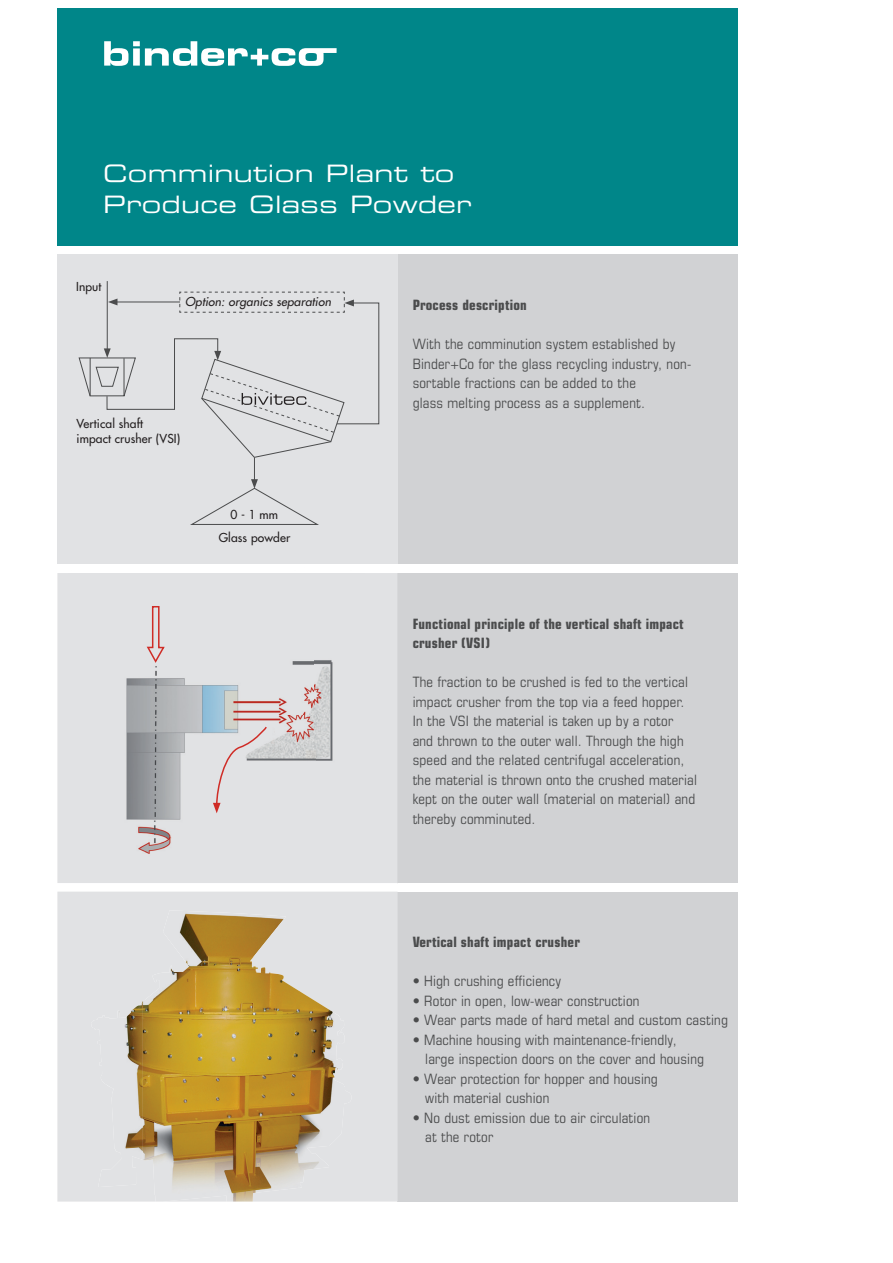
<style>
.page{position:relative;width:893px;height:1263px;background:#fff}
.page>*{position:absolute;margin:0;border:0;box-sizing:border-box;transform-origin:0 0}
.t1{font:24px/31.5px "Eurostile Extended Two";letter-spacing:.015em;color:#fff}
.t2{font:condensed 14.25px/19.5px "Eurostile";letter-spacing:.015em;color:#4b4c4d}
.t3{font:700 condensed 14.25px/19.5px "Eurostile";letter-spacing:.015em;color:#4b4c4d}
.t4{font:12px/14.4px "Futura";letter-spacing:.01em;color:#231f20}
.t5{font:italic 12px "Futura";letter-spacing:.01em;color:#231f20}
</style>
<div class="page">
<div style="left:57px;top:8px;width:681px;height:238px;background:#008689"></div>
<svg style="left:104px;top:41px;width:233px;height:25px"></svg>
<div style="left:398px;top:254px;width:340px;height:310px;background:#d1d2d4"></div>
<div style="left:57px;top:254px;width:341px;height:310px;background:#e1e2e4"></div>
<div style="left:398px;top:573px;width:340px;height:310px;background:#d1d2d4"></div>
<div style="left:57px;top:573px;width:341px;height:310px;background:#e1e2e4"></div>
<div style="left:398px;top:892px;width:340px;height:309px;background:#d1d2d4"></div>
<div style="left:57px;top:892px;width:341px;height:309px;background:#e1e2e4"></div>
<img style="left:68px;top:573px;width:296px;height:285px">
<img style="left:156px;top:1201px;width:97px;height:1px">
<img style="left:142px;top:910px;width:158px;height:291px">
<img style="left:91px;top:1001px;width:52px;height:186px">
<img style="left:300px;top:991px;width:52px;height:197px">
<hr style="left:107px;top:281px;width:1px;height:70px;background:#4b4c4d">
<svg style="left:78px;top:291px;width:302px;height:234px"></svg>
<svg style="left:145px;top:605px;width:21px;height:58px"></svg>
<svg style="left:213px;top:726px;width:55px;height:87px;background:#dcd7d9"></svg>
<h1 class="t1" style="left:103px;top:157px;width:370px">Comminution Plant to<br>Produce Glass Powder</h1>
<p class="t4" style="left:76px;top:279px;width:27px">Input</p>
<p class="t5" style="left:185px;top:294px;width:147px">Option: organics separation</p>
<p class="t4" style="left:77px;top:417px;width:105px">Vertical shaft impact crusher (VSI)</p>
<p class="t4" style="left:219px;top:503px;width:73px;line-height:23px;text-align:center">0 - 1 mm<br>Glass powder</p>
<p class="t3" style="left:413px;top:295px;width:116px">Process description</p>
<p class="t2" style="left:413px;top:334px;width:280px">With the comminution system established by Binder+Co for the glass recycling industry, non&shy;sortable fractions can be added to the<br>glass melting process as a supplement.</p>
<p class="t3" style="left:413px;top:614px;width:273px">Functional principle of the vertical shaft impact crusher (VSI)</p>
<p class="t2" style="left:413px;top:672px;width:286px">The fraction to be crushed is fed to the vertical impact crusher from the top via a feed hopper.<br>In the VSI the material is taken up by a rotor and thrown to the outer wall. Through the high speed and the related centrifugal acceleration, the material is thrown onto the crushed material kept on the outer wall (material on material) and thereby comminuted.</p>
<p class="t3" style="left:413px;top:932px;width:169px">Vertical shaft impact crusher</p>
<p class="t2" style="left:413px;top:971px;width:150px">• High crushing efficiency</p>
<p class="t2" style="left:413px;top:990px;width:228px">• Rotor in open, low-wear construction</p>
<p class="t2" style="left:413px;top:1010px;width:317px">• Wear parts made of hard metal and custom casting</p>
<p class="t2" style="left:425px;top:1029px;width:280px;text-indent:-13px">• Machine housing with maintenance-friendly, large inspection doors on the cover and housing</p>
<p class="t2" style="left:425px;top:1068px;width:234px;text-indent:-13px">• Wear protection for hopper and housing with material cushion</p>
<p class="t2" style="left:425px;top:1107px;width:226px;text-indent:-13px">• No dust emission due to air circulation at the rotor</p>
</div>
